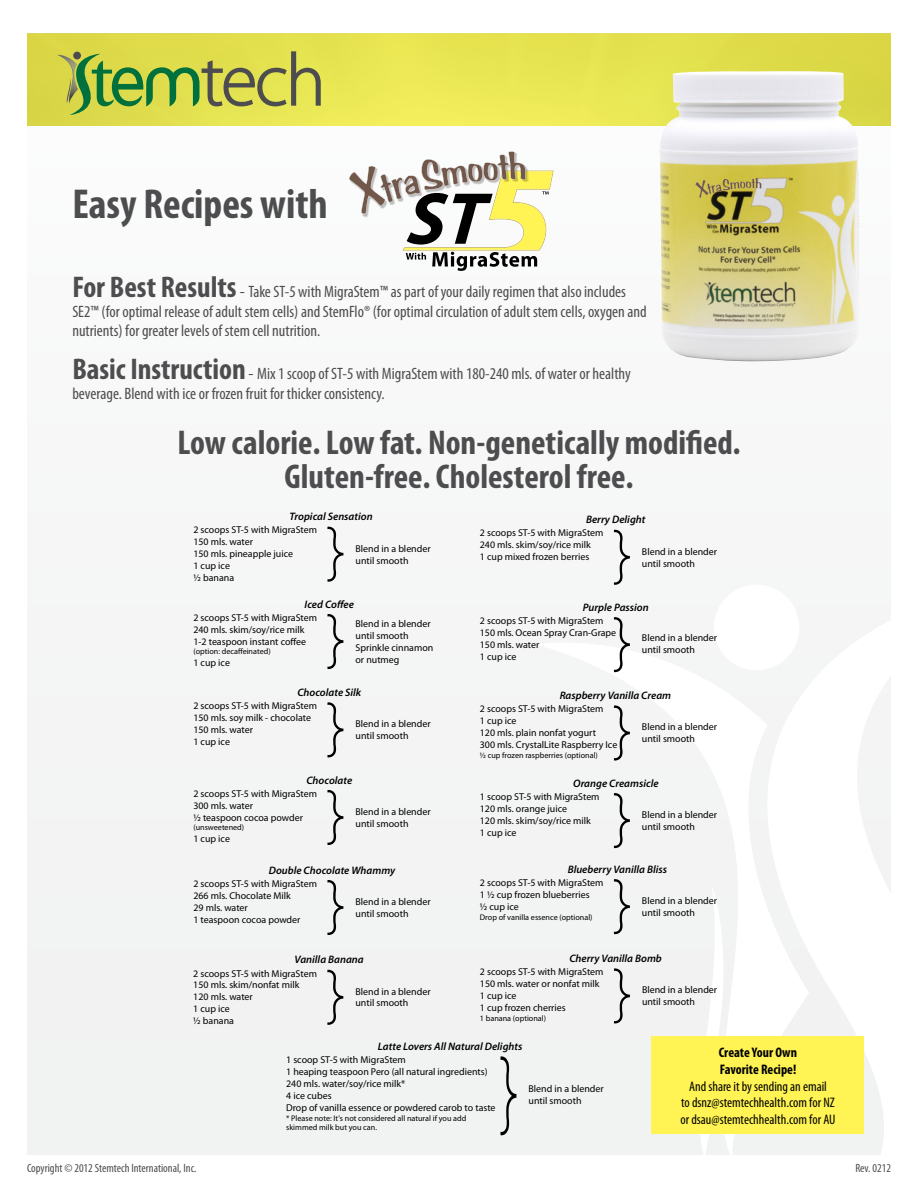
<style>
.page{position:relative;width:918px;height:1188px;background:#fff}
.page>*{position:absolute;margin:0;border:0;box-sizing:border-box;transform-origin:0 0}
.t1{font:60.6px "Champagne&Limousines";color:#000}
.t2{font:700 condensed 42px "Myriad Pro";color:#4d4d4f}
.t3{font:700 condensed 34.5px/34.5px "Myriad Pro";color:#4d4d4f;text-align:center}
.t4{font:condensed 16.5px/19.8px "Myriad Pro";color:#4d4d4f}
.t5{font:condensed 13.8px/16.6px "Myriad Pro";color:#000;text-align:center}
.t6{font:700 condensed 13.8px/16.6px "Myriad Pro";color:#000}
.t7{font:condensed 12px "Myriad Pro";color:#4d4d4f}
.t8{font:italic 600 10.8px "Myriad Pro";color:#000}
.t9{font:9.9px/12px "Myriad Pro";color:#000}
.t10{font:8.1px/9.8px "Myriad Pro";color:#000}
.s1{font-weight:700;font-size:30px}
.s2{font-stretch:normal}
</style>
<div class="page">
<div style="left:27px;top:94px;width:864px;height:1060px;background:#f5f6f6"></div>
<svg style="left:27px;top:34px;width:864px;height:91px;background:#e5e250"></svg>
<svg style="left:57px;top:51px;width:264px;height:64px;background:#b2bf4c"></svg>
<svg style="left:501px;top:1056px;width:15px;height:79px"></svg>
<div style="left:652px;top:1037px;width:212px;height:97px;background:#fff453"></div>
<img style="left:657px;top:71px;width:204px;height:291px">
<svg style="left:695px;top:178px;width:66px;height:20px"></svg>
<svg style="left:349px;top:151px;width:205px;height:120px"></svg>
<h2 class="t2" style="left:72px;top:181px;width:257px">Easy Recipes with</h2>
<p class="t4" style="left:72px;top:282px;width:576px"><span class="s1">For Best Results</span> <span class="s2">-</span> Take ST-5 with MigraStem™ as part of your daily regimen that also includes<br>SE2™ (for optimal release of adult stem cells) and StemFlo® (for optimal circulation of adult stem cells, oxygen and nutrients) for greater levels of stem cell nutrition.</p>
<h3 class="t4" style="left:72px;top:364px;width:560px"><span class="s1">Basic Instruction</span> <span class="s2">-</span> Mix 1 scoop of ST-5 with MigraStem with 180-240 mls. of water or healthy beverage. Blend with ice or frozen fruit for thicker consistency.</h3>
<h3 class="t3" style="left:177px;top:426px;width:565px">Low calorie. Low fat. Non-genetically modified.<br>Gluten-free. Cholesterol free.</h3>
<p class="t8" style="left:290px;top:511px;width:85px">Tropical Sensation</p>
<p class="t9" style="left:193px;top:524px;width:125px">2 scoops ST-5 with MigraStem<br>150 mls. water<br>150 mls. pineapple juice<br>1 cup ice<br>½ banana</p>
<p class="t8" style="left:586px;top:514px;width:61px">Berry Delight</p>
<p class="t9" style="left:480px;top:527px;width:125px">2 scoops ST-5 with MigraStem<br>240 mls. skim/soy/rice milk<br>1 cup mixed frozen berries</p>
<h1 class="t1" style="left:326px;top:517px;width:21px">}</h1>
<h1 class="t1" style="left:612px;top:521px;width:21px">}</h1>
<p class="t9" style="left:356px;top:543px;width:77px">Blend in a blender</p>
<p class="t9" style="left:642px;top:546px;width:77px">Blend in a blender</p>
<p class="t9" style="left:356px;top:555px;width:54px">until smooth</p>
<p class="t9" style="left:642px;top:558px;width:54px">until smooth</p>
<p class="t8" style="left:583px;top:601px;width:67px">Purple Passion</p>
<p class="t9" style="left:480px;top:615px;width:138px">2 scoops ST-5 with MigraStem<br>150 mls. Ocean Spray Cran-Grape<br>150 mls. water<br>1 cup ice</p>
<p class="t8" style="left:305px;top:598px;width:51px">Iced Coffee</p>
<p class="t9" style="left:193px;top:612px;width:125px">2 scoops ST-5 with MigraStem<br>240 mls. skim/soy/rice milk<br>1-2 teaspoon instant coffee</p>
<p class="t10" style="left:193px;top:647px;width:79px">(option: decaffeinated)</p>
<p class="t9" style="left:193px;top:657px;width:38px">1 cup ice</p>
<h1 class="t1" style="left:326px;top:605px;width:21px">}</h1>
<h1 class="t1" style="left:612px;top:608px;width:21px">}</h1>
<p class="t8" style="left:560px;top:690px;width:113px">Raspberry Vanilla Cream</p>
<p class="t9" style="left:480px;top:703px;width:139px">2 scoops ST-5 with MigraStem<br>1 cup ice<br>120 mls. plain nonfat yogurt<br>300 mls. CrystalLite Raspberry Ice</p>
<p class="t10" style="left:480px;top:750px;width:120px">½ cup frozen raspberries (optional)</p>
<p class="t9" style="left:356px;top:618px;width:79px">Blend in a blender until smooth<br>Sprinkle cinnamon</p>
<p class="t9" style="left:642px;top:632px;width:77px">Blend in a blender until smooth</p>
<p class="t9" style="left:356px;top:654px;width:45px">or nutmeg</p>
<p class="t8" style="left:297px;top:686px;width:65px">Chocolate Silk</p>
<p class="t9" style="left:193px;top:700px;width:125px">2 scoops ST-5 with MigraStem<br>150 mls. soy milk - chocolate<br>150 mls. water<br>1 cup ice</p>
<h1 class="t1" style="left:326px;top:693px;width:21px">}</h1>
<h1 class="t1" style="left:612px;top:696px;width:21px">}</h1>
<p class="t9" style="left:356px;top:718px;width:77px">Blend in a blender</p>
<p class="t9" style="left:642px;top:721px;width:77px">Blend in a blender</p>
<p class="t9" style="left:356px;top:730px;width:54px">until smooth</p>
<p class="t9" style="left:642px;top:733px;width:54px">until smooth</p>
<p class="t8" style="left:306px;top:774px;width:47px">Chocolate</p>
<p class="t9" style="left:193px;top:788px;width:125px">2 scoops ST-5 with MigraStem<br>300 mls. water<br>½ teaspoon cocoa powder</p>
<p class="t10" style="left:193px;top:823px;width:52px">(unsweetened)</p>
<p class="t9" style="left:193px;top:833px;width:38px">1 cup ice</p>
<h1 class="t1" style="left:326px;top:781px;width:21px">}</h1>
<p class="t9" style="left:356px;top:806px;width:77px">Blend in a blender</p>
<p class="t9" style="left:356px;top:818px;width:54px">until smooth</p>
<p class="t8" style="left:269px;top:864px;width:128px">Double Chocolate Whammy</p>
<p class="t9" style="left:193px;top:878px;width:125px">2 scoops ST-5 with MigraStem<br>266 mls. Chocolate Milk<br>29 mls. water<br>1 teaspoon cocoa powder</p>
<h1 class="t1" style="left:326px;top:871px;width:21px">}</h1>
<p class="t9" style="left:356px;top:896px;width:77px">Blend in a blender</p>
<p class="t9" style="left:356px;top:908px;width:54px">until smooth</p>
<p class="t8" style="left:295px;top:954px;width:71px">Vanilla Banana</p>
<p class="t9" style="left:193px;top:967px;width:125px">2 scoops ST-5 with MigraStem<br>150 mls. skim/nonfat milk<br>120 mls. water<br>1 cup ice<br>½ banana</p>
<h1 class="t1" style="left:326px;top:961px;width:21px">}</h1>
<p class="t9" style="left:355px;top:985px;width:77px">Blend in a blender</p>
<p class="t9" style="left:355px;top:997px;width:54px">until smooth</p>
<p class="t8" style="left:573px;top:777px;width:87px">Orange Creamsicle</p>
<p class="t9" style="left:480px;top:791px;width:121px">1 scoop ST-5 with MigraStem<br>120 mls. orange juice<br>120 mls. skim/soy/rice milk<br>1 cup ice</p>
<h1 class="t1" style="left:612px;top:784px;width:21px">}</h1>
<p class="t9" style="left:642px;top:809px;width:77px">Blend in a blender</p>
<p class="t9" style="left:642px;top:821px;width:54px">until smooth</p>
<p class="t8" style="left:568px;top:863px;width:101px">Blueberry Vanilla Bliss</p>
<p class="t9" style="left:480px;top:877px;width:125px">2 scoops ST-5 with MigraStem<br>1 ½ cup frozen blueberries<br>½ cup ice</p>
<p class="t10" style="left:480px;top:912px;width:114px">Drop of vanilla essence (optional)</p>
<h1 class="t1" style="left:612px;top:870px;width:21px">}</h1>
<p class="t9" style="left:642px;top:895px;width:77px">Blend in a blender</p>
<p class="t9" style="left:642px;top:907px;width:54px">until smooth</p>
<p class="t8" style="left:569px;top:952px;width:94px">Cherry Vanilla Bomb</p>
<p class="t9" style="left:480px;top:966px;width:125px">2 scoops ST-5 with MigraStem<br>150 mls. water or nonfat milk<br>1 cup ice<br>1 cup frozen cherries</p>
<p class="t10" style="left:480px;top:1013px;width:68px">1 banana (optional)</p>
<h1 class="t1" style="left:612px;top:959px;width:21px">}</h1>
<p class="t9" style="left:642px;top:984px;width:77px">Blend in a blender</p>
<p class="t9" style="left:642px;top:996px;width:54px">until smooth</p>
<p class="t8" style="left:378px;top:1040px;width:146px">Latte Lovers All Natural Delights</p>
<p class="t9" style="left:286px;top:1054px;width:211px">1 scoop ST-5 with MigraStem<br>1 heaping teaspoon Pero (all natural ingredients)<br>240 mls. water/soy/rice milk*<br>4 ice cubes<br>Drop of vanilla essence or powdered carob to taste</p>
<p class="t10" style="left:286px;top:1113px;width:182px">* Please note: It's not considered all natural if you add skimmed milk but you can.</p>
<p class="t9" style="left:529px;top:1083px;width:77px">Blend in a blender until smooth</p>
<h3 class="t6" style="left:719px;top:1045px;width:80px">Create Your Own<br>Favorite Recipe!</h3>
<h3 class="t5" style="left:680px;top:1078px;width:156px">And share it by sending an email<br>to dsnz@stemtechhealth.com for NZ or dsau@stemtechhealth.com for AU</h3>
<p class="t7" style="left:27px;top:1162px;width:171px">Copyright © 2012 Stemtech International, Inc.</p>
<p class="t7" style="left:855px;top:1162px;width:37px">Rev. 0212</p>
</div>
